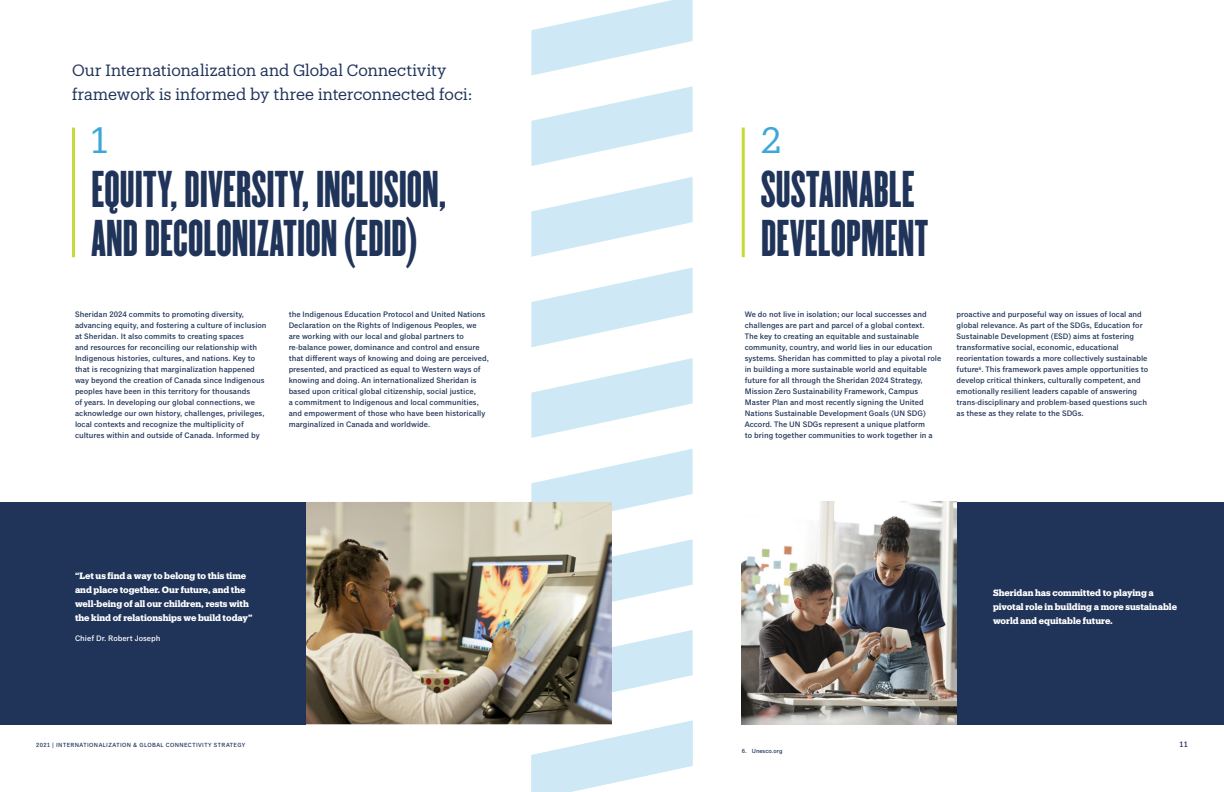
<style>
.page{position:relative;width:1224px;height:792px;background:#fff}
.page>*{position:absolute;margin:0;border:0;box-sizing:border-box;transform-origin:0 0}
.t1{font:45.2px/48.9px "Champion Gothic Featherweight";letter-spacing:.005em;color:#20345a}
.t2{font:36px "Produkt";color:#3ca7d8}
.t3{font:16px/24px "Produkt";letter-spacing:.005em;color:#20345a}
.t4{font:700 9px/14px "Produkt";color:#fff}
.t5{font:500 8px/11px "Classic Grotesque Pro";color:#20345a}
.t6{font:500 8px "Classic Grotesque Pro";color:#fff}
.t7{font:500 6px "Classic Grotesque Pro";letter-spacing:.07em;color:#20345a}
.t8{font:500 6px "Classic Grotesque Pro";color:#20345a}
</style>
<div class="page">
<div style="left:0;top:502px;width:306px;height:222px;background:#20345a"></div>
<div style="left:957px;top:502px;width:267px;height:222px;background:#20345a"></div>
<hr style="left:72px;top:128px;width:3px;height:129px;background:#c6db33">
<hr style="left:742px;top:128px;width:3px;height:129px;background:#c6db33">
<svg style="left:531px;top:86px;width:162px;height:80px"></svg>
<svg style="left:531px;top:177px;width:162px;height:80px"></svg>
<svg style="left:531px;top:267px;width:162px;height:80px"></svg>
<svg style="left:531px;top:358px;width:162px;height:80px"></svg>
<svg style="left:531px;top:449px;width:162px;height:62px"></svg>
<svg style="left:612px;top:539px;width:81px;height:63px"></svg>
<svg style="left:612px;top:630px;width:81px;height:63px"></svg>
<svg style="left:531px;top:721px;width:162px;height:71px"></svg>
<svg style="left:531px;top:0;width:162px;height:76px"></svg>
<img style="left:306px;top:502px;width:306px;height:222px">
<img style="left:742px;top:502px;width:215px;height:222px">
<h3 class="t3" style="left:72px;top:57px;width:402px">Our Internationalization and Global Connectivity framework is informed by three interconnected foci:</h3>
<h2 class="t2" style="left:91px;top:115px;width:18px">1</h2>
<h2 class="t2" style="left:761px;top:115px;width:22px">2</h2>
<h1 class="t1" style="left:91px;top:165px;width:357px">EQUITY, DIVERSITY, INCLUSION,<br>AND DECOLONIZATION (EDID)</h1>
<h1 class="t1" style="left:761px;top:165px;width:169px">SUSTAINABLE<br>DEVELOPMENT</h1>
<p class="t5" style="left:75px;top:310px;width:193px">Sheridan 2024 commits to promoting diversity, advancing equity, and fostering a culture of inclusion at Sheridan. It also commits to creating spaces<br>and resources for reconciling our relationship with Indigenous histories, cultures, and nations. Key to that is recognizing that marginalization happened way beyond the creation of Canada since Indigenous peoples have been in this territory for thousands<br>of years. In developing our global connections, we acknowledge our own history, challenges, privileges, local contexts and recognize the multiplicity of cultures within and outside of Canada. Informed by</p>
<p class="t5" style="left:289px;top:310px;width:202px">the Indigenous Education Protocol and United Nations Declaration on the Rights of Indigenous Peoples, we are working with our local and global partners to re-balance power, dominance and control and ensure that different ways of knowing and doing are perceived, presented, and practiced as equal to Western ways of knowing and doing. An internationalized Sheridan is based upon critical global citizenship, social justice,<br>a commitment to Indigenous and local communities, and empowerment of those who have been historically marginalized in Canada and worldwide.</p>
<p class="t5" style="left:745px;top:310px;width:198px">We do not live in isolation; our local successes and challenges are part and parcel of a global context.<br>The key to creating an equitable and sustainable community, country, and world lies in our education systems. Sheridan has committed to play a pivotal role in building a more sustainable world and equitable future for all through the Sheridan 2024 Strategy, Mission Zero Sustainability Framework, Campus Master Plan and most recently signing the United Nations Sustainable Development Goals (UN SDG)<br>Accord. The UN SDGs represent a unique platform<br>to bring together communities to work together in a</p>
<p class="t5" style="left:957px;top:310px;width:193px">proactive and purposeful way on issues of local and global relevance. As part of the SDGs, Education for Sustainable Development (ESD) aims at fostering transformative social, economic, educational reorientation towards a more collectively sustainable future<sup>6</sup>. This framework paves ample opportunities to develop critical thinkers, culturally competent, and emotionally resilient leaders capable of answering trans-disciplinary and problem-based questions such as these as they relate to the SDGs.</p>
<p class="t4" style="left:75px;top:568px;width:179px">“Let us find a way to belong to this time and place together. Our future, and the well-being of all our children, rests with the kind of relationships we build today”</p>
<p class="t6" style="left:75px;top:633px;width:87px">Chief Dr. Robert Joseph</p>
<p class="t4" style="left:993px;top:585px;width:186px">Sheridan has committed to playing a pivotal role in building a more sustainable world and equitable future.</p>
<p class="t7" style="left:36px;top:742px;width:211px">2021 | INTERNATIONALIZATION &amp; GLOBAL CONNECTIVITY STRATEGY</p>
<p class="t5" style="left:1179px;top:739px;width:10px">11</p>
<p class="t8" style="left:742px;top:747px;width:42px">6. Unesco.org</p>
</div>
